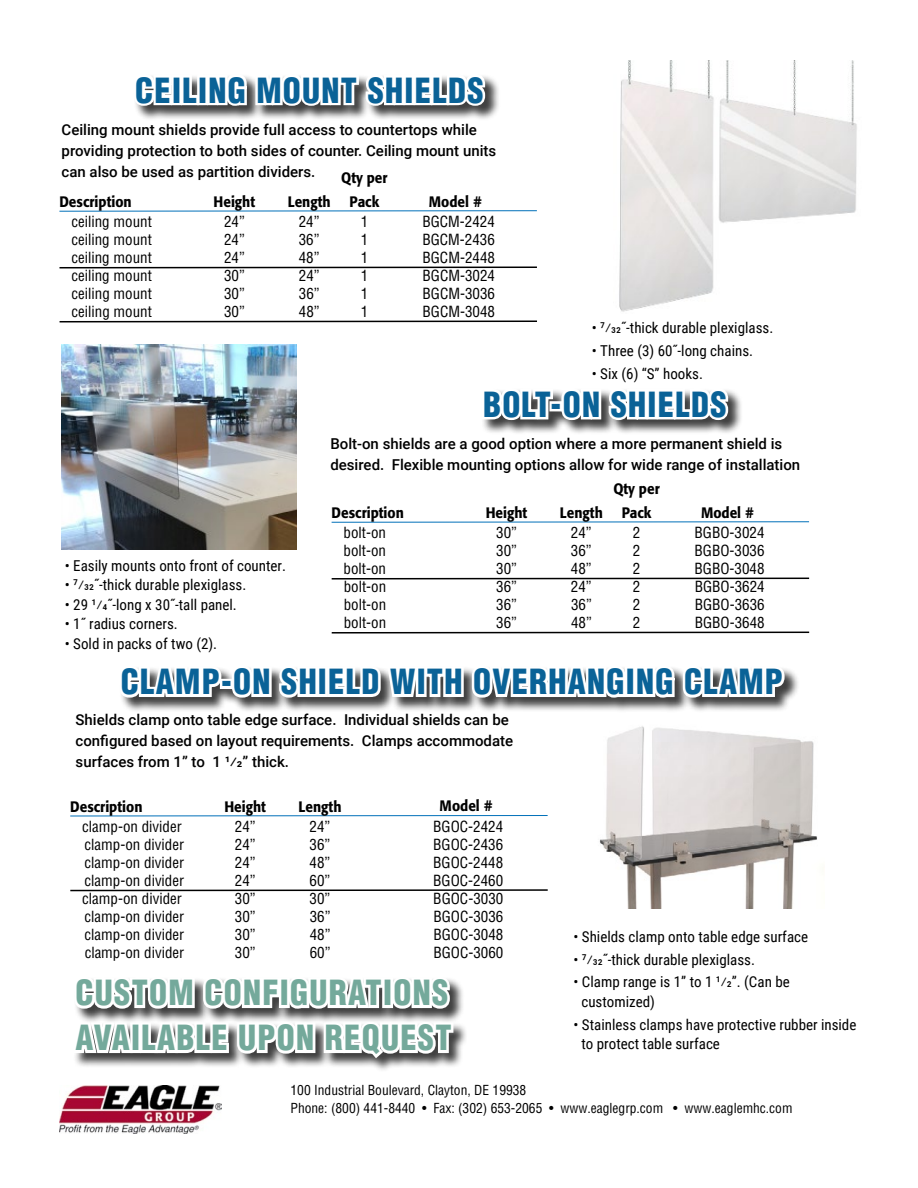
<style>
.page{position:relative;width:918px;height:1188px;background:#fff}
.page>*{position:absolute;margin:0;border:0;box-sizing:border-box;transform-origin:0 0}
.t1{font:900 condensed 33.9px "Helvetica";letter-spacing:.04em;color:#0a6297;scale:.96 1}
.t2{font:900 condensed 33.9px/45px "Helvetica";letter-spacing:.04em;color:#74a99b;scale:.96 1}
.t3{font:condensed 15px "Helvetica";color:#000}
.t4{font:500 15px/21px "Roboto";color:#000}
.t5{font:15px/19.5px "Roboto Condensed";color:#000}
.t6{font:500 15px "Formata";color:#000;scale:.9 1}
.t7{font:condensed 13.5px/18px "Helvetica";color:#000}
</style>
<div class="page">
<div style="left:133px;top:73px;width:368px;height:49px;background:#000;opacity:.75"></div>
<svg style="left:133px;top:73px;width:355px;height:49px"></svg>
<img style="left:619px;top:60px;width:238px;height:252px">
<div style="left:481px;top:388px;width:262px;height:48px;background:#000;opacity:.75"></div>
<svg style="left:481px;top:388px;width:250px;height:35px"></svg>
<img style="left:62px;top:345px;width:235px;height:205px">
<img style="left:811px;top:741px;width:6px;height:100px">
<img style="left:59px;top:1093px;width:10px;height:40px">
<svg style="left:59px;top:210px;width:478px;height:2px"></svg>
<svg style="left:59px;top:266px;width:478px;height:3px"></svg>
<svg style="left:59px;top:320px;width:478px;height:3px"></svg>
<svg style="left:331px;top:521px;width:479px;height:2px"></svg>
<svg style="left:69px;top:577px;width:742px;height:557px"></svg>
<h1 class="t1" style="left:135px;top:69px;width:364px">CEILING MOUNT SHIELDS</h1>
<p class="t4" style="left:62px;top:119px;width:436px">Ceiling mount shields provide full access to countertops while providing protection to both sides of counter. Ceiling mount units can also be used as partition dividers.</p>
<p class="t6" style="left:341px;top:168px;width:53px">Qty per</p>
<p class="t6" style="left:59px;top:192px;width:82px">Description</p>
<p class="t6" style="left:214px;top:192px;width:48px">Height</p>
<p class="t6" style="left:288px;top:192px;width:49px">Length</p>
<p class="t6" style="left:350px;top:192px;width:35px">Pack</p>
<p class="t6" style="left:429px;top:192px;width:61px">Model #</p>
<p class="t3" style="left:71px;top:212px;width:82px">ceiling mount</p>
<p class="t3" style="left:224px;top:212px;width:22px">24”</p>
<p class="t3" style="left:299px;top:212px;width:22px">24”</p>
<p class="t3" style="left:361px;top:212px;width:9px">1</p>
<p class="t3" style="left:422px;top:212px;width:74px">BGCM-2424</p>
<p class="t3" style="left:71px;top:230px;width:82px">ceiling mount</p>
<p class="t3" style="left:224px;top:230px;width:22px">24”</p>
<p class="t3" style="left:299px;top:230px;width:22px">36”</p>
<p class="t3" style="left:361px;top:230px;width:9px">1</p>
<p class="t3" style="left:422px;top:230px;width:74px">BGCM-2436</p>
<p class="t3" style="left:71px;top:248px;width:82px">ceiling mount</p>
<p class="t3" style="left:224px;top:248px;width:22px">24”</p>
<p class="t3" style="left:299px;top:248px;width:22px">48”</p>
<p class="t3" style="left:361px;top:248px;width:9px">1</p>
<p class="t3" style="left:422px;top:248px;width:74px">BGCM-2448</p>
<p class="t3" style="left:72px;top:266px;width:82px">ceiling mount</p>
<p class="t3" style="left:224px;top:266px;width:22px">30”</p>
<p class="t3" style="left:299px;top:266px;width:22px">24”</p>
<p class="t3" style="left:361px;top:266px;width:9px">1</p>
<p class="t3" style="left:423px;top:266px;width:74px">BGCM-3024</p>
<p class="t3" style="left:72px;top:284px;width:82px">ceiling mount</p>
<p class="t3" style="left:224px;top:284px;width:22px">30”</p>
<p class="t3" style="left:299px;top:284px;width:22px">36”</p>
<p class="t3" style="left:361px;top:284px;width:9px">1</p>
<p class="t3" style="left:423px;top:284px;width:74px">BGCM-3036</p>
<p class="t3" style="left:72px;top:302px;width:82px">ceiling mount</p>
<p class="t3" style="left:224px;top:302px;width:22px">30”</p>
<p class="t3" style="left:299px;top:302px;width:22px">48”</p>
<p class="t3" style="left:361px;top:302px;width:9px">1</p>
<p class="t3" style="left:423px;top:302px;width:74px">BGCM-3048</p>
<p class="t5" style="left:592px;top:318px;width:183px">• 7⁄32˝-thick durable plexiglass.</p>
<p class="t5" style="left:592px;top:340px;width:163px">• Three (3) 60˝-long chains.</p>
<p class="t5" style="left:592px;top:363px;width:113px">• Six (6) “S” hooks.</p>
<h1 class="t1" style="left:483px;top:383px;width:255px">BOLT-ON SHIELDS</h1>
<p class="t4" style="left:330px;top:432px;width:471px">Bolt-on shields are a good option where a more permanent shield is desired. Flexible mounting options allow for wide range of installation</p>
<p class="t5" style="left:65px;top:555px;width:223px">• Easily mounts onto front of counter.</p>
<p class="t5" style="left:65px;top:575px;width:183px">• 7⁄32˝-thick durable plexiglass.</p>
<p class="t5" style="left:65px;top:594px;width:174px">• 29 1⁄4˝-long x 30˝-tall panel.</p>
<p class="t5" style="left:65px;top:614px;width:115px">• 1˝ radius corners.</p>
<p class="t5" style="left:65px;top:633px;width:154px">• Sold in packs of two (2).</p>
<p class="t6" style="left:613px;top:479px;width:53px">Qty per</p>
<p class="t6" style="left:332px;top:504px;width:82px">Description</p>
<p class="t6" style="left:486px;top:503px;width:48px">Height</p>
<p class="t6" style="left:560px;top:503px;width:49px">Length</p>
<p class="t6" style="left:622px;top:503px;width:35px">Pack</p>
<p class="t6" style="left:701px;top:503px;width:61px">Model #</p>
<p class="t3" style="left:344px;top:523px;width:44px">bolt-on</p>
<p class="t3" style="left:496px;top:523px;width:22px">30”</p>
<p class="t3" style="left:571px;top:523px;width:22px">24”</p>
<p class="t3" style="left:633px;top:523px;width:9px">2</p>
<p class="t3" style="left:695px;top:523px;width:72px">BGBO-3024</p>
<p class="t3" style="left:344px;top:541px;width:44px">bolt-on</p>
<p class="t3" style="left:496px;top:541px;width:22px">30”</p>
<p class="t3" style="left:571px;top:541px;width:22px">36”</p>
<p class="t3" style="left:633px;top:541px;width:9px">2</p>
<p class="t3" style="left:695px;top:541px;width:72px">BGBO-3036</p>
<p class="t3" style="left:344px;top:559px;width:44px">bolt-on</p>
<p class="t3" style="left:496px;top:559px;width:22px">30”</p>
<p class="t3" style="left:571px;top:559px;width:22px">48”</p>
<p class="t3" style="left:633px;top:559px;width:9px">2</p>
<p class="t3" style="left:695px;top:559px;width:72px">BGBO-3048</p>
<p class="t3" style="left:344px;top:577px;width:44px">bolt-on</p>
<p class="t3" style="left:496px;top:577px;width:22px">36”</p>
<p class="t3" style="left:571px;top:577px;width:22px">24”</p>
<p class="t3" style="left:633px;top:577px;width:9px">2</p>
<p class="t3" style="left:695px;top:577px;width:72px">BGBO-3624</p>
<p class="t3" style="left:344px;top:595px;width:44px">bolt-on</p>
<p class="t3" style="left:496px;top:595px;width:22px">36”</p>
<p class="t3" style="left:571px;top:595px;width:22px">36”</p>
<p class="t3" style="left:633px;top:595px;width:9px">2</p>
<p class="t3" style="left:695px;top:595px;width:72px">BGBO-3636</p>
<p class="t3" style="left:344px;top:613px;width:44px">bolt-on</p>
<p class="t3" style="left:496px;top:613px;width:22px">36”</p>
<p class="t3" style="left:571px;top:613px;width:22px">48”</p>
<p class="t3" style="left:633px;top:613px;width:9px">2</p>
<p class="t3" style="left:695px;top:613px;width:72px">BGBO-3648</p>
<h1 class="t1" style="left:121px;top:661px;width:691px">CLAMP-ON SHIELD WITH OVERHANGING CLAMP</h1>
<p class="t4" style="left:76px;top:709px;width:439px">Shields clamp onto table edge surface. Individual shields can be configured based on layout requirements. Clamps accommodate surfaces from 1” to 1 1/2” thick.</p>
<p class="t6" style="left:70px;top:797px;width:82px">Description</p>
<p class="t6" style="left:224px;top:797px;width:48px">Height</p>
<p class="t6" style="left:298px;top:797px;width:49px">Length</p>
<p class="t6" style="left:440px;top:797px;width:61px">Model #</p>
<p class="t3" style="left:82px;top:817px;width:101px">clamp-on divider</p>
<p class="t3" style="left:235px;top:817px;width:22px">24”</p>
<p class="t3" style="left:310px;top:817px;width:22px">24”</p>
<p class="t3" style="left:433px;top:817px;width:72px">BGOC-2424</p>
<p class="t3" style="left:85px;top:835px;width:101px">clamp-on divider</p>
<p class="t3" style="left:235px;top:835px;width:22px">24”</p>
<p class="t3" style="left:310px;top:835px;width:22px">36”</p>
<p class="t3" style="left:433px;top:835px;width:72px">BGOC-2436</p>
<p class="t3" style="left:85px;top:853px;width:101px">clamp-on divider</p>
<p class="t3" style="left:235px;top:853px;width:22px">24”</p>
<p class="t3" style="left:310px;top:853px;width:22px">48”</p>
<p class="t3" style="left:433px;top:853px;width:72px">BGOC-2448</p>
<p class="t3" style="left:85px;top:871px;width:101px">clamp-on divider</p>
<p class="t3" style="left:235px;top:871px;width:22px">24”</p>
<p class="t3" style="left:310px;top:871px;width:22px">60”</p>
<p class="t3" style="left:433px;top:871px;width:72px">BGOC-2460</p>
<p class="t3" style="left:82px;top:889px;width:101px">clamp-on divider</p>
<p class="t3" style="left:235px;top:889px;width:22px">30”</p>
<p class="t3" style="left:310px;top:889px;width:22px">30”</p>
<p class="t3" style="left:433px;top:889px;width:72px">BGOC-3030</p>
<p class="t3" style="left:85px;top:907px;width:101px">clamp-on divider</p>
<p class="t3" style="left:235px;top:907px;width:22px">30”</p>
<p class="t3" style="left:310px;top:907px;width:22px">36”</p>
<p class="t3" style="left:433px;top:907px;width:72px">BGOC-3036</p>
<p class="t3" style="left:85px;top:925px;width:101px">clamp-on divider</p>
<p class="t3" style="left:235px;top:925px;width:22px">30”</p>
<p class="t3" style="left:310px;top:925px;width:22px">48”</p>
<p class="t3" style="left:433px;top:925px;width:72px">BGOC-3048</p>
<p class="t3" style="left:85px;top:943px;width:101px">clamp-on divider</p>
<p class="t3" style="left:235px;top:943px;width:22px">30”</p>
<p class="t3" style="left:310px;top:943px;width:22px">60”</p>
<p class="t3" style="left:433px;top:943px;width:72px">BGOC-3060</p>
<p class="t5" style="left:573px;top:926px;width:236px">• Shields clamp onto table edge surface</p>
<p class="t5" style="left:573px;top:949px;width:183px">• 7⁄32˝-thick durable plexiglass.</p>
<p class="t5" style="left:581px;top:972px;width:210px;text-indent:-8px">• Clamp range is 1” to 1 1/2”. (Can be customized)</p>
<p class="t5" style="left:581px;top:1014px;width:276px;text-indent:-8px">• Stainless clamps have protective rubber inside to protect table surface</p>
<h1 class="t2" style="left:76px;top:970px;width:393px">CUSTOM CONFIGURATIONS<br>AVAILABLE UPON REQUEST</h1>
<p class="t7" style="left:291px;top:1081px;width:504px">100 Industrial Boulevard, Clayton, DE 19938<br>Phone: (800) 441-8440 • Fax: (302) 653-2065 • www.eaglegrp.com • www.eaglemhc.com</p>
</div>
